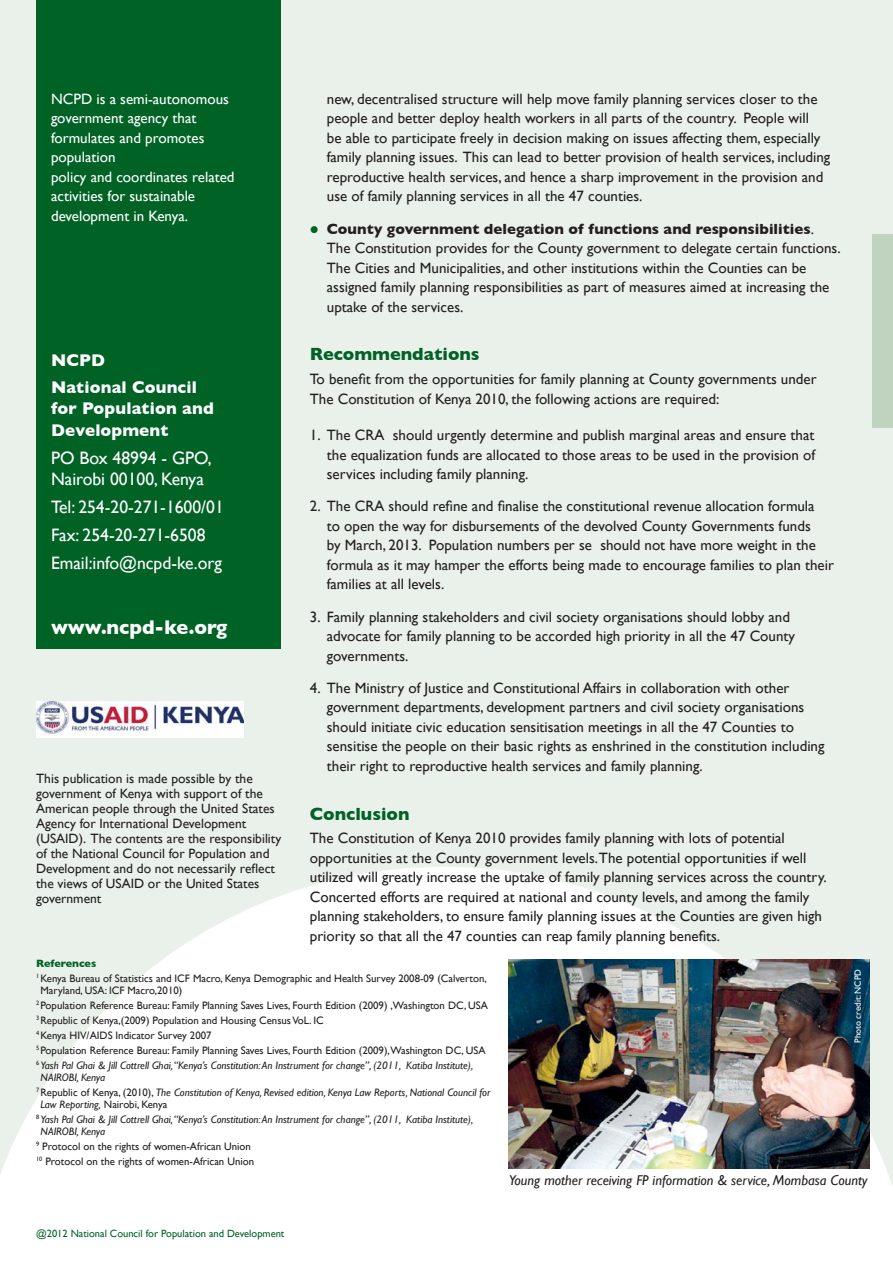
<style>
.page{position:relative;width:893px;height:1263px;background:#eaf1ea}
.page>*{position:absolute;margin:0;border:0;box-sizing:border-box;transform-origin:0 0}
.t1{font:700 20.25px "Gill Sans";color:#fff}
.t2{font:18px/28px "Gill Sans";color:#fff}
.t3{font:700 18px "Gill Sans";color:#006225}
.t4{font:700 17.25px/27.2px "Gill Sans";letter-spacing:.01em;color:#fff}
.t5{font:15px/19.5px "Gill Sans";color:#231f20}
.t6{font:15px/19.5px "Gill Sans";color:#fff}
.t7{font:italic 14.25px "Gill Sans";color:#231f20}
.t8{font:13.5px/15px "Gill Sans";color:#231f20}
.t9{font:10.8px/15px "Gill Sans";color:#231f20}
.t10{font:italic 10.8px/15px "Gill Sans";color:#231f20}
.t11{font:10.5px "Gill Sans";color:#006225}
.t12{font:9px "Gill Sans";color:#fff}
.s1{color:#006225}
.s2{font-weight:700}
.s3{font-weight:700;color:#006225}
.s4{font-style:italic}
.s5{font-style:normal}
</style>
<div class="page">
<svg style="left:0;top:867px;width:893px;height:396px;fill:#fff"></svg>
<img style="left:508px;top:959px;width:362px;height:209px">
<div style="left:36px;top:0;width:245px;height:648px;background:#006225"></div>
<img style="left:36px;top:701px;width:207px;height:37px">
<div style="left:872px;top:234px;width:21px;height:194px;background:#c0d3bf"></div>
<p class="t6" style="left:51px;top:89px;width:185px">NCPD is a semi-autonomous government agency that formulates and promotes population<br>policy and coordinates related activities for sustainable development in Kenya.</p>
<p class="t4" style="left:51px;top:347px;width:147px">NCPD<br>National Council</p>
<p class="t4" style="left:51px;top:397px;width:164px;line-height:21.6px">for Population and<br>Development</p>
<p class="t2" style="left:51px;top:447px;width:162px;line-height:21.6px">PO Box 48994 - GPO,<br>Nairobi 00100, Kenya</p>
<p class="t2" style="left:51px;top:493px;width:174px">Tel: 254-20-271-1600/01<br>Fax: 254-20-271-6508<br>Email:info@ncpd-ke.org</p>
<h1 class="t1" style="left:51px;top:615px;width:178px">www.ncpd-ke.org</h1>
<p class="t8" style="left:36px;top:771px;width:247px">This publication is made possible by the government of Kenya with support of the American people through the United States Agency for International Development (USAID). The contents are the responsibility of the National Council for Population and Development and do not necessarily reflect the views of USAID or the United States government</p>
<p class="t5" style="left:327px;top:89px;width:505px">new, decentralised structure will help move family planning services closer to the people and better deploy health workers in all parts of the country. People will<br>be able to participate freely in decision making on issues affecting them, especially family planning issues. This can lead to better provision of health services, including reproductive health services, and hence a sharp improvement in the provision and use of family planning services in all the 47 counties.</p>
<p class="t5" style="left:327px;top:219px;width:515px;text-indent:-17px"><span class="s1">●</span> <span class="s2">County government delegation of functions and responsibilities</span>.<br>The Constitution provides for the County government to delegate certain functions.<br>The Cities and Municipalities, and other institutions within the Counties can be assigned family planning responsibilities as part of measures aimed at increasing the uptake of the services.</p>
<p class="t3" style="left:310px;top:344px;width:171px">Recommendations</p>
<p class="t5" style="left:310px;top:369px;width:508px">To benefit from the opportunities for family planning at County governments under<br>The Constitution of Kenya 2010, the following actions are required:</p>
<p class="t5" style="left:327px;top:425px;width:490px;text-align:justify;text-indent:-17px">1. The CRA should urgently determine and publish marginal areas and ensure that the equalization funds are allocated to those areas to be used in the provision of services including family planning.</p>
<p class="t5" style="left:327px;top:496px;width:509px;text-indent:-17px">2. The CRA should refine and finalise the constitutional revenue allocation formula<br>to open the way for disbursements of the devolved County Governments funds<br>by March, 2013. Population numbers per se should not have more weight in the formula as it may hamper the efforts being made to encourage families to plan their families at all levels.</p>
<p class="t5" style="left:327px;top:607px;width:470px;text-indent:-17px">3. Family planning stakeholders and civil society organisations should lobby and advocate for family planning to be accorded high priority in all the 47 County governments.</p>
<p class="t5" style="left:327px;top:678px;width:499px;text-indent:-17px">4. The Ministry of Justice and Constitutional Affairs in collaboration with other government departments, development partners and civil society organisations should initiate civic education sensitisation meetings in all the 47 Counties to sensitise the people on their basic rights as enshrined in the constitution including their right to reproductive health services and family planning.</p>
<p class="t3" style="left:310px;top:803px;width:101px">Conclusion</p>
<p class="t5" style="left:310px;top:828px;width:518px">The Constitution of Kenya 2010 provides family planning with lots of potential opportunities at the County government levels.The potential opportunities if well utilized will greatly increase the uptake of family planning services across the country.<br>Concerted efforts are required at national and county levels, and among the family planning stakeholders, to ensure family planning issues at the Counties are given high priority so that all the 47 counties can reap family planning benefits.</p>
<p class="t9" style="left:36px;top:956px;width:452px"><span class="s3">References<br></span><sup>1</sup> Kenya Bureau of Statistics and ICF Macro, Kenya Demographic and Health Survey 2008-09 (Calverton,</p>
<p class="t9" style="left:36px;top:983px;width:453px;text-indent:4px">Maryland, USA: ICF Macro,2010)<br><sup>2</sup> Population Reference Bureau: Family Planning Saves Lives, Fourth Edition (2009) ,Washington DC, USA <sup>3</sup> Republic of Kenya,(2009) Population and Housing Census VoL. IC<br><sup>4</sup> Kenya HIV/AIDS Indicator Survey 2007<br><sup>5</sup> Population Reference Bureau: Family Planning Saves Lives, Fourth Edition (2009),Washington DC, USA <sup>6</sup> <span class="s4">Yash Pal Ghai &amp; Jill Cottrell Ghai, “Kenya’s Constitution: An Instrument for change”, (2011, Katiba Institute),</span></p>
<p class="t10" style="left:36px;top:1070px;width:456px;text-indent:4px">NAIROBI, Kenya<br><sup>7</sup> <span class="s5">Republic of Kenya, (2010),</span> The Constitution of Kenya, Revised edition, Kenya Law Reports, National Council for</p>
<p class="t10" style="left:36px;top:1097px;width:439px;text-indent:4px">Law Reporting, <span class="s5">Nairobi, Kenya<br></span><sup>8</sup> Yash Pal Ghai &amp; Jill Cottrell Ghai, “Kenya’s Constitution: An Instrument for change”, (2011, Katiba Institute),</p>
<p class="t9" style="left:36px;top:1124px;width:219px;text-indent:4px"><span class="s4">NAIROBI, Kenya<br></span><sup>9</sup> Protocol on the rights of women-African Union<br><sup>10</sup> Protocol on the rights of women-African Union</p>
<p class="t12" style="left:852px;top:1043px;width:76px;rotate:-90deg">Photo credit: NCPD</p>
<p class="t11" style="left:36px;top:1227px;width:250px">@2012 National Council for Population and Development</p>
<p class="t7" style="left:509px;top:1172px;width:360px">Young mother receiving FP information &amp; service, Mombasa County</p>
</div>
